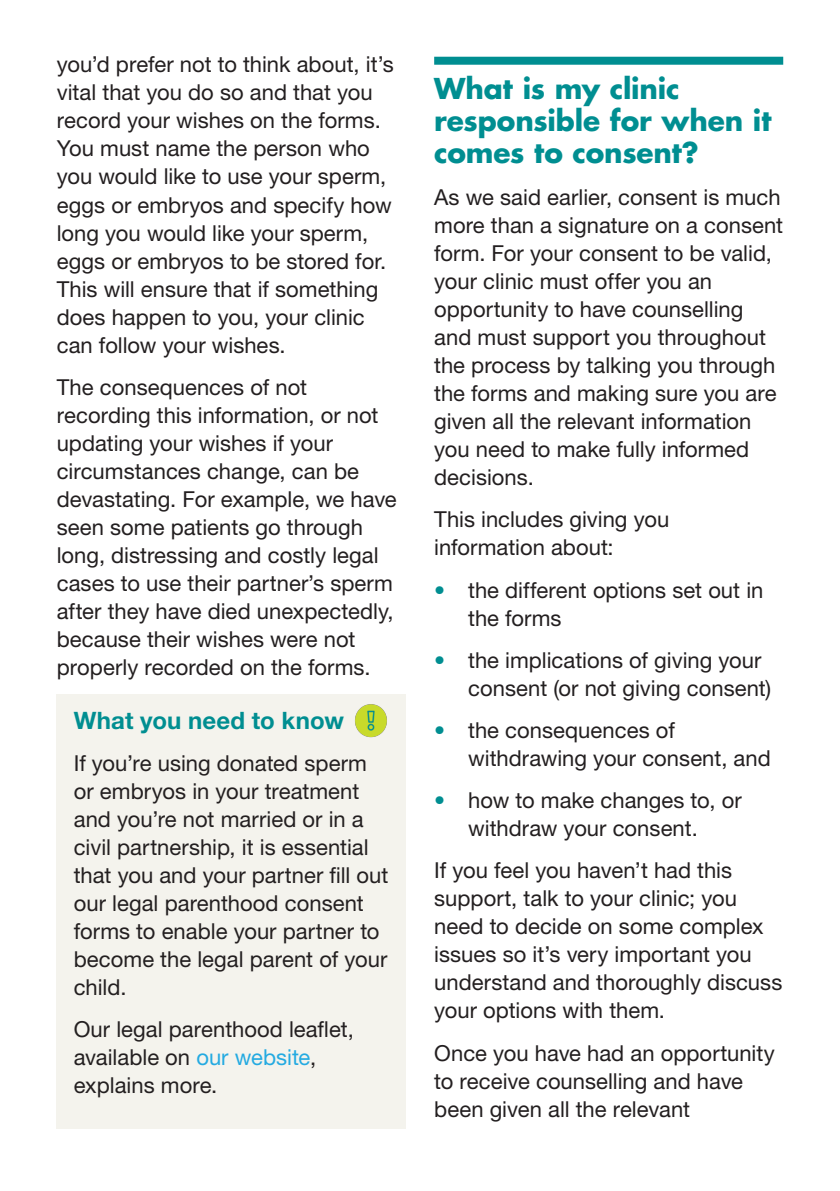
<style>
.page{position:relative;width:840px;height:1191px;background:#fff}
.page>*{position:absolute;margin:0;border:0;box-sizing:border-box;transform-origin:0 0}
.t1{font:700 28px/32px "Futura Std";letter-spacing:-.005em;color:#008e91}
.t2{font:700 24px "Helvetica Neue LT Std";letter-spacing:.005em;color:#008e91}
.t3{font:22px/28px "Helvetica Neue LT Std";color:#231f20}
.s1{color:#24aae1}
.s2{color:#008e91}
</style>
<div class="page">
<div style="left:57px;top:694px;width:348px;height:434px;background:#f4f3ed"></div>
<div style="left:434px;top:57px;width:348px;height:8px;background:#008e91"></div>
<img style="left:355px;top:704px;width:32px;height:33px">
<p class="t3" style="left:57px;top:50px;width:338px">you’d prefer not to think about, it’s vital that you do so and that you record your wishes on the forms.<br>You must name the person who you would like to use your sperm, eggs or embryos and specify how long you would like your sperm, eggs or embryos to be stored for.<br>This will ensure that if something does happen to you, your clinic can follow your wishes.</p>
<p class="t3" style="left:57px;top:373px;width:341px">The consequences of not recording this information, or not updating your wishes if your circumstances change, can be devastating. For example, we have seen some patients go through long, distressing and costly legal cases to use their partner’s sperm after they have died unexpectedly, because their wishes were not properly recorded on the forms.</p>
<h1 class="t2" style="left:74px;top:705px;width:271px">What you need to know</h1>
<p class="t3" style="left:74px;top:748px;width:316px">If you’re using donated sperm or embryos in your treatment and you’re not married or in a civil partnership, it is essential that you and your partner fill out our legal parenthood consent forms to enable your partner to become the legal parent of your child.</p>
<p class="t3" style="left:74px;top:1015px;width:281px">Our legal parenthood leaflet, available on <span class="s1">our website</span>,</p>
<p class="t3" style="left:74px;top:1071px;width:145px">explains more.</p>
<h1 class="t1" style="left:434px;top:72px;width:338px">What is my clinic responsible for when it comes to consent?</h1>
<p class="t3" style="left:434px;top:183px;width:350px">As we said earlier, consent is much more than a signature on a consent form. For your consent to be valid, your clinic must offer you an opportunity to have counselling and must support you throughout the process by talking you through the forms and making sure you are given all the relevant information you need to make fully informed decisions.</p>
<p class="t3" style="left:434px;top:505px;width:236px">This includes giving you information about:</p>
<p class="t3" style="left:468px;top:575px;width:296px;text-indent:-34px"><span class="s2">•</span> the different options set out in the forms</p>
<p class="t3" style="left:468px;top:645px;width:304px;text-indent:-34px"><span class="s2">•</span> the implications of giving your consent (or not giving consent)</p>
<p class="t3" style="left:468px;top:716px;width:304px;text-indent:-34px"><span class="s2">•</span> the consequences of withdrawing your consent, and</p>
<p class="t3" style="left:434px;top:786px;width:309px;text-align:center"><span class="s2">•</span> how to make changes to, or withdraw your consent.</p>
<p class="t3" style="left:434px;top:856px;width:349px">If you feel you haven’t had this support, talk to your clinic; you need to decide on some complex issues so it’s very important you understand and thoroughly discuss your options with them.</p>
<p class="t3" style="left:434px;top:1038px;width:342px">Once you have had an opportunity to receive counselling and have been given all the relevant</p>
</div>
